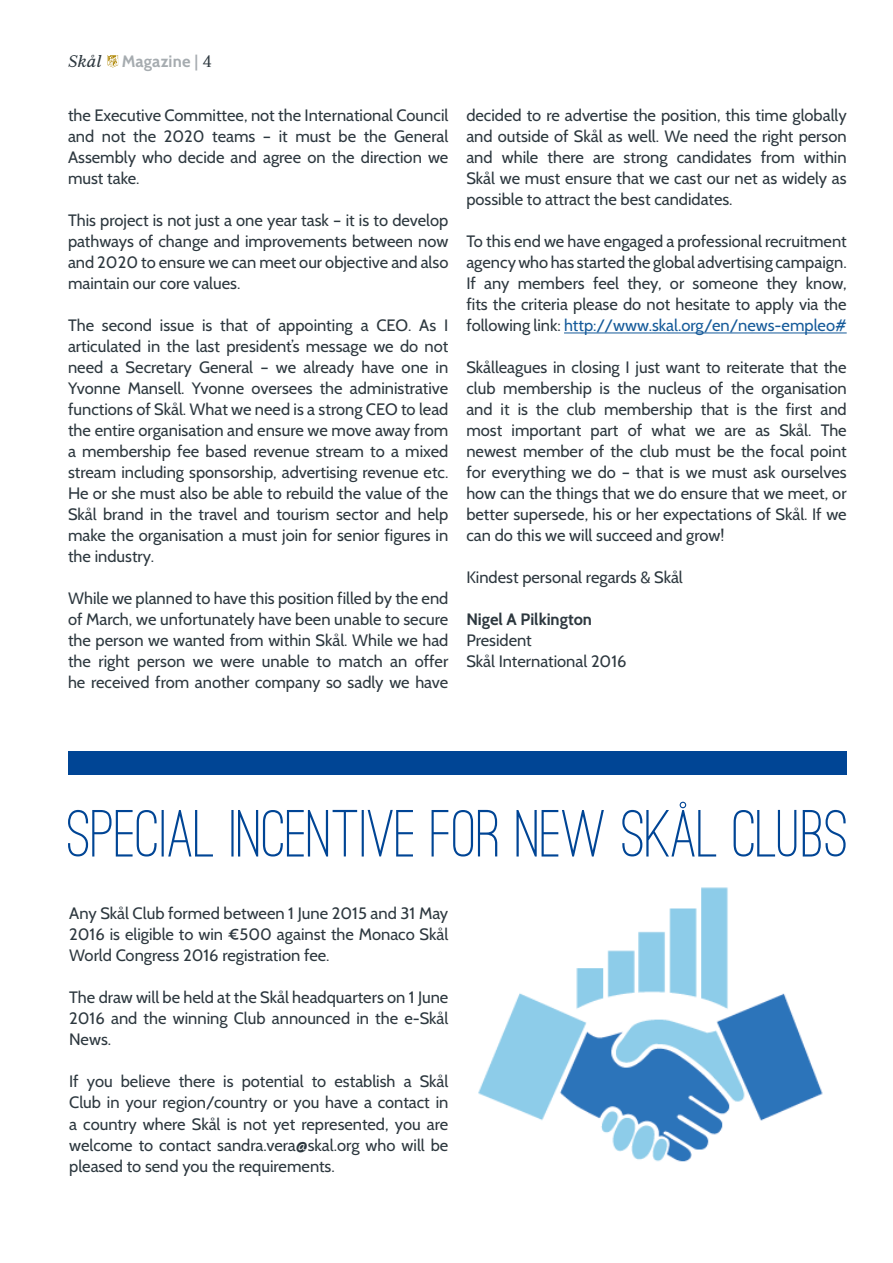
<style>
.page{position:relative;width:893px;height:1263px;background:#fff}
.page>*{position:absolute;margin:0;border:0;box-sizing:border-box;transform-origin:0 0}
.t1{font:16.5px/21px "Cabin";color:#2d383f;text-align:justify}
.t2{font:700 16.5px "Cabin";color:#2d383f}
.t3{font:700 16.5px "Cabin";letter-spacing:.01em;color:#a6acb0}
.s1{font-family:"Serif 6 Beta";font-weight:400;font-style:italic;color:#2d383f}
.s2{font-family:"Serif 12 Beta";font-weight:400;color:#2d383f}
.s3{color:#165b9a}
</style>
<div class="page">
<svg style="left:108px;top:55px;width:10px;height:12px"></svg>
<hr style="left:564px;top:333px;width:283px;height:1px;background:#165b9a">
<img style="left:478px;top:856px;width:345px;height:306px">
<div style="left:68px;top:751px;width:779px;height:24px;background:#004595"></div>
<svg style="left:68px;top:802px;width:778px;height:54px"></svg>
<p class="t3" style="left:68px;top:51px;width:145px"><span class="s1">Skål</span> Magazine | <span class="s2">4</span></p>
<p class="t1" style="left:68px;top:105px;width:382px">the Executive Committee, not the International Council and not the 2020 teams – it must be the General Assembly who decide and agree on the direction we must take.</p>
<p class="t1" style="left:68px;top:210px;width:382px">This project is not just a one year task – it is to develop pathways of change and improvements between now and 2020 to ensure we can meet our objective and also maintain our core values.</p>
<p class="t1" style="left:68px;top:315px;width:382px">The second issue is that of appointing a CEO. As I articulated in the last president’s message we do not need a Secretary General – we already have one in Yvonne Mansell. Yvonne oversees the administrative functions of Skål. What we need is a strong CEO to lead the entire organisation and ensure we move away from a membership fee based revenue stream to a mixed stream including sponsorship, advertising revenue etc.<br>He or she must also be able to rebuild the value of the Skål brand in the travel and tourism sector and help make the organisation a must join for senior figures in the industry.</p>
<p class="t1" style="left:68px;top:588px;width:382px">While we planned to have this position filled by the end of March, we unfortunately have been unable to secure the person we wanted from within Skål. While we had the right person we were unable to match an offer he received from another company so sadly we have</p>
<p class="t1" style="left:466px;top:105px;width:382px">decided to re advertise the position, this time globally and outside of Skål as well. We need the right person and while there are strong candidates from within Skål we must ensure that we cast our net as widely as possible to attract the best candidates.</p>
<p class="t1" style="left:466px;top:231px;width:382px">To this end we have engaged a professional recruitment agency who has started the global advertising campaign.<br>If any members feel they, or someone they know, fits the criteria please do not hesitate to apply via the following link: <span class="s3">http://www.skal.org/en/news-empleo#</span></p>
<p class="t1" style="left:466px;top:357px;width:382px">Skålleagues in closing I just want to reiterate that the club membership is the nucleus of the organisation and it is the club membership that is the first and most important part of what we are as Skål. The newest member of the club must be the focal point for everything we do – that is we must ask ourselves how can the things that we do ensure that we meet, or better supersede, his or her expectations of Skål. If we can do this we will succeed and grow!</p>
<p class="t1" style="left:466px;top:567px;width:218px">Kindest personal regards &amp; Skål</p>
<p class="t2" style="left:466px;top:610px;width:127px">Nigel A Pilkington</p>
<p class="t1" style="left:466px;top:630px;width:162px">President<br>Skål International 2016</p>
<p class="t1" style="left:69px;top:903px;width:381px">Any Skål Club formed between 1 June 2015 and 31 May 2016 is eligible to win €500 against the Monaco Skål World Congress 2016 registration fee.</p>
<p class="t1" style="left:69px;top:987px;width:381px">The draw will be held at the Skål headquarters on 1 June 2016 and the winning Club announced in the e-Skål News.</p>
<p class="t1" style="left:69px;top:1071px;width:381px">If you believe there is potential to establish a Skål Club in your region/country or you have a contact in a country where Skål is not yet represented, you are welcome to contact sandra.vera@skal.org who will be pleased to send you the requirements.</p>
</div>
